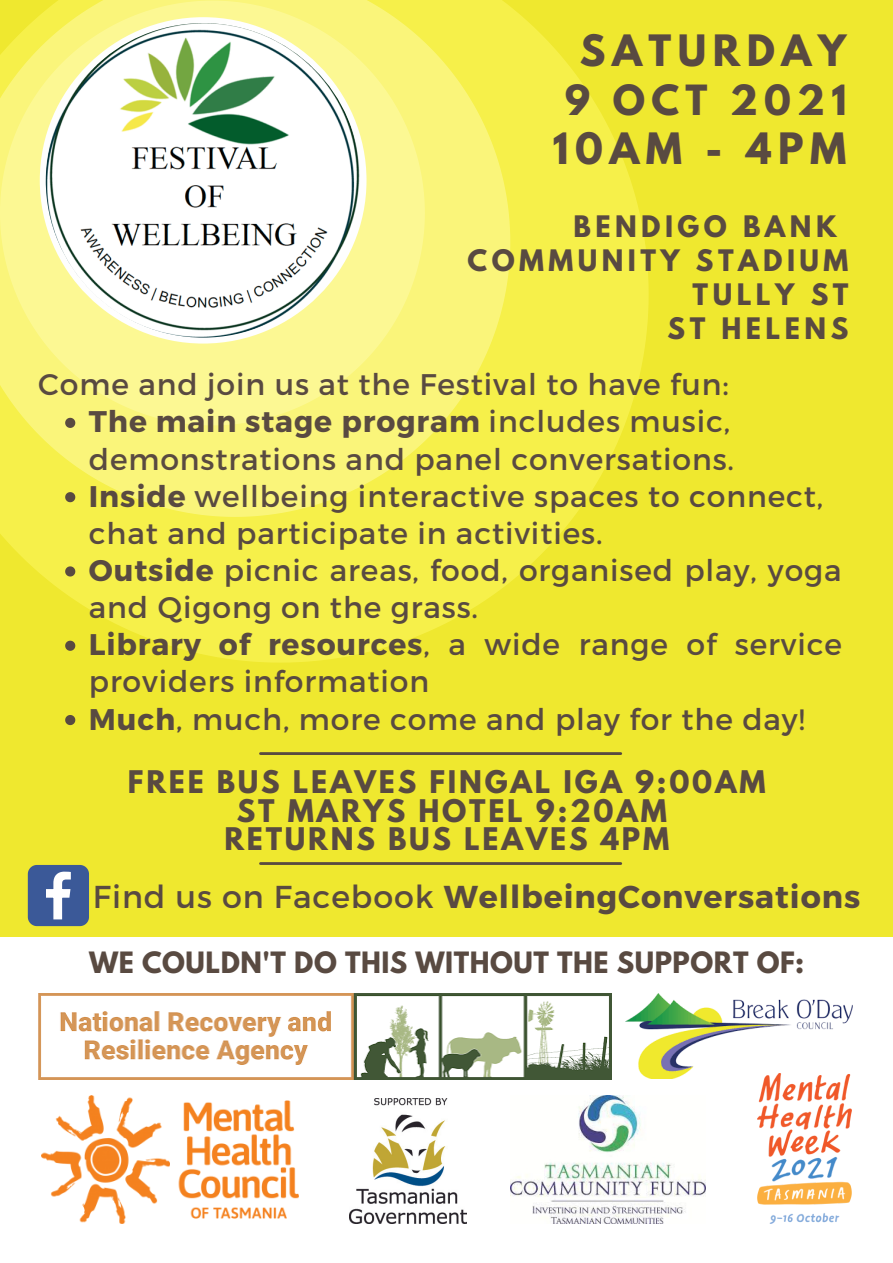
<style>
.page{position:relative;width:893px;height:1263px;background:#efe82f}
.page>*{position:absolute;margin:0;border:0;box-sizing:border-box;transform-origin:0 0}
.t1{font:700 38.33px "League Spartan";letter-spacing:.17em;color:#594a41}
.t2{font:700 36.9px "League Spartan";letter-spacing:.17em;color:#594a41}
.t3{font:700 31.65px "Montserrat";letter-spacing:.03em;color:#594a41}
.t4{font:29.78px/37.1px "Montserrat";letter-spacing:.03em;color:#594a41}
.t5{font:700 27.6px "League Spartan";letter-spacing:.1em;color:#594a41}
.t6{font:700 26.25px "League Spartan";letter-spacing:.17em;color:#594a41}
.t7{font:700 26.03px "League Spartan";letter-spacing:.02em;color:#594a41}
.s1{font-weight:700}
.s2{font-weight:400}
</style>
<div class="page">
<svg style="left:0;top:7px;width:648px;height:656px;fill:#f6f04a"></svg>
<svg style="left:0;top:0;width:510px;height:517px;background:#f8f366"></svg>
<div style="left:0;top:937px;width:893px;height:326px;background:#fff"></div>
<img style="left:626px;top:993px;width:226px;height:86px">
<hr style="left:260px;top:752px;width:361px;height:3px;background:#594a41">
<hr style="left:260px;top:862px;width:361px;height:3px;background:#594a41">
<img style="left:757px;top:1073px;width:94px;height:151px">
<img style="left:42px;top:1095px;width:257px;height:128px">
<img style="left:349px;top:1098px;width:118px;height:125px">
<img style="left:510px;top:1095px;width:195px;height:129px">
<img style="left:38px;top:993px;width:574px;height:87px">
<svg style="left:0;top:1px;width:425px;height:424px;background:#faf683"></svg>
<svg style="left:65px;top:418px;width:10px;height:10px"></svg>
<svg style="left:65px;top:492px;width:10px;height:10px"></svg>
<svg style="left:65px;top:566px;width:10px;height:10px"></svg>
<svg style="left:65px;top:641px;width:10px;height:10px"></svg>
<svg style="left:65px;top:715px;width:10px;height:10px"></svg>
<svg style="left:40px;top:17px;width:326px;height:327px;background:#e6eace"></svg>
<svg style="left:28px;top:865px;width:61px;height:61px;background:#5d76a6"></svg>
<p class="t1" style="left:580px;top:32px;width:268px">SATURDAY</p>
<p class="t2" style="left:565px;top:81px;width:283px">9 OCT 2021</p>
<p class="t1" style="left:553px;top:130px;width:295px">10AM - 4PM</p>
<p class="t6" style="left:573px;top:213px;width:265px">BENDIGO BANK</p>
<p class="t6" style="left:467px;top:247px;width:382px">COMMUNITY STADIUM</p>
<p class="t6" style="left:692px;top:281px;width:157px">TULLY ST</p>
<p class="t6" style="left:667px;top:315px;width:182px">ST HELENS</p>
<p class="t4" style="left:38px;top:365px;width:692px">Come and join us at the Festival to have fun:</p>
<p class="t4" style="left:89px;top:402px;width:647px"><span class="s1">The main stage program</span> includes music, demonstrations and panel conversations.</p>
<p class="t4" style="left:89px;top:476px;width:736px"><span class="s1">Inside</span> wellbeing interactive spaces to connect, chat and participate in activities.</p>
<p class="t4" style="left:89px;top:550px;width:754px"><span class="s1">Outside</span> picnic areas, food, organised play, yoga and Qigong on the grass.</p>
<p class="t4" style="left:89px;top:625px;width:754px"><span class="s1">Library of resources</span>, a wide range of service providers information</p>
<p class="t4" style="left:89px;top:699px;width:717px"><span class="s1">Much</span>, much, more come and play for the day!</p>
<p class="t5" style="left:128px;top:768px;width:639px">FREE BUS LEAVES FINGAL IGA 9:00AM</p>
<p class="t5" style="left:237px;top:797px;width:432px">ST MARYS HOTEL 9:20AM</p>
<p class="t5" style="left:224px;top:825px;width:446px">RETURNS BUS LEAVES 4PM</p>
<p class="t3" style="left:93px;top:876px;width:769px"><span class="s2">Find us on Facebook</span> WellbeingConversations</p>
<p class="t7" style="left:89px;top:949px;width:716px">WE COULDN'T DO THIS WITHOUT THE SUPPORT OF:</p>
</div>
